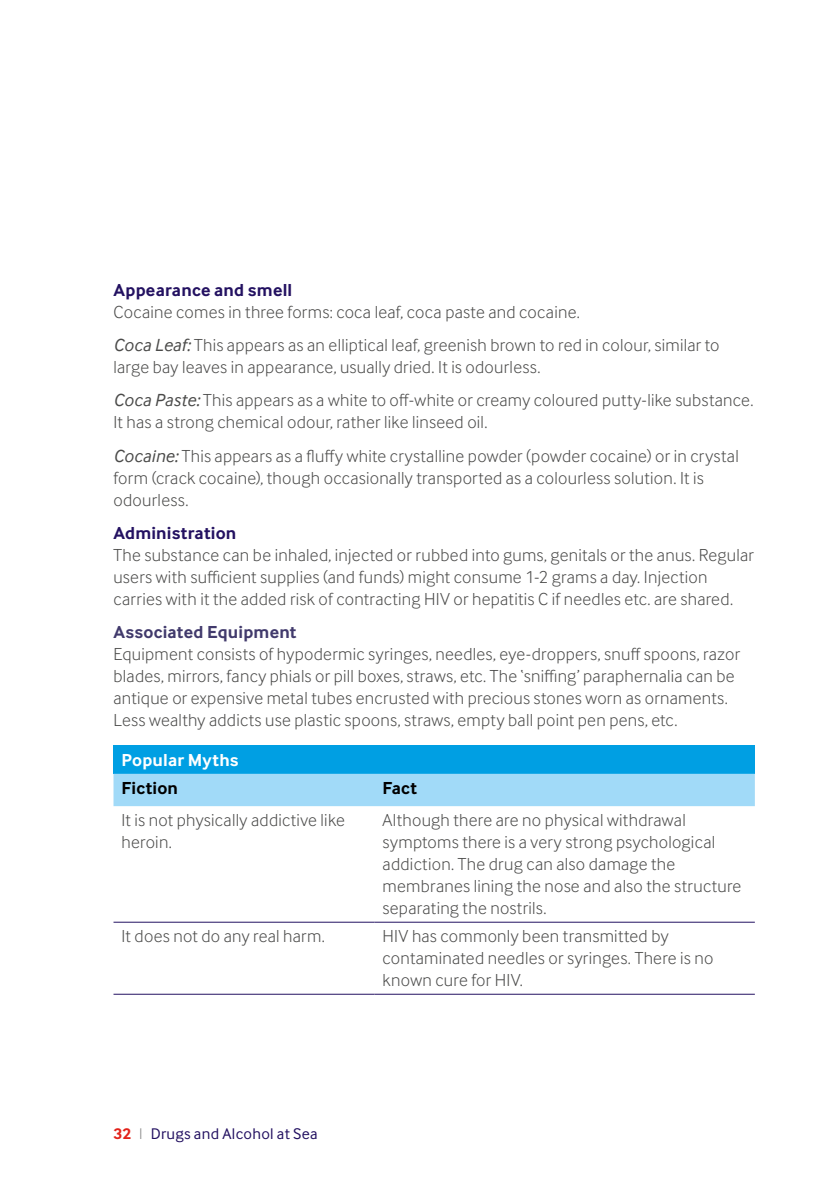
<style>
.page{position:relative;width:840px;height:1191px;background:#fff}
.page>*{position:absolute;margin:0;border:0;box-sizing:border-box;transform-origin:0 0}
.t1{font:300 18px/22px "Inter Face";letter-spacing:.015em;color:#4a4a49}
.t2{font:700 18px "Inter Face";letter-spacing:.01em;color:#231161}
.t3{font:700 18px "Inter Face";letter-spacing:.01em;color:#413a6c}
.t4{font:700 18px "Inter Face";letter-spacing:.01em;color:#fff}
.t5{font:700 18px "Inter Face";letter-spacing:.01em;color:#000}
.t6{font:16px "Inter Face";letter-spacing:.02em;color:#231161}
.s1{font-weight:400;font-style:italic}
.s2{font-weight:700;color:#e2231b}
.s3{font-weight:300;color:#878787}
</style>
<div class="page">
<div style="left:113px;top:746px;width:641px;height:28px;background:#009fe3"></div>
<div style="left:113px;top:774px;width:641px;height:32px;background:#a1daf8"></div>
<hr style="left:113px;top:921px;width:261px;height:1px;background:#231161">
<hr style="left:374px;top:921px;width:380px;height:1px;background:#231161">
<hr style="left:113px;top:993px;width:261px;height:1px;background:#231161">
<hr style="left:374px;top:993px;width:380px;height:1px;background:#231161">
<p class="t2" style="left:113px;top:279px;width:180px">Appearance and smell</p>
<p class="t1" style="left:113px;top:295px;width:607px;line-height:33.4px">Cocaine comes in three forms: coca leaf, coca paste and cocaine.<br><span class="s1">Coca Leaf:</span> This appears as an elliptical leaf, greenish brown to red in colour, similar to</p>
<p class="t1" style="left:113px;top:350px;width:641px;line-height:33.4px">large bay leaves in appearance, usually dried. It is odourless.<br><span class="s1">Coca Paste:</span> This appears as a white to off-white or creamy coloured putty-like substance.</p>
<p class="t1" style="left:113px;top:405px;width:626px;line-height:33.4px">It has a strong chemical odour, rather like linseed oil.<br><span class="s1">Cocaine:</span> This appears as a fluffy white crystalline powder (powder cocaine) or in crystal</p>
<p class="t1" style="left:113px;top:466px;width:591px">form (crack cocaine), though occasionally transported as a colourless solution. It is odourless.</p>
<p class="t2" style="left:113px;top:522px;width:124px">Administration</p>
<p class="t1" style="left:113px;top:544px;width:641px">The substance can be inhaled, injected or rubbed into gums, genitals or the anus. Regular users with sufficient supplies (and funds) might consume 1-2 grams a day. Injection carries with it the added risk of contracting HIV or hepatitis C if needles etc. are shared.</p>
<p class="t3" style="left:113px;top:622px;width:184px">Associated Equipment</p>
<p class="t1" style="left:113px;top:643px;width:627px">Equipment consists of hypodermic syringes, needles, eye-droppers, snuff spoons, razor blades, mirrors, fancy phials or pill boxes, straws, etc. The ‘sniffing’ paraphernalia can be antique or expensive metal tubes encrusted with precious stones worn as ornaments.<br>Less wealthy addicts use plastic spoons, straws, empty ball point pen pens, etc.</p>
<p class="t4" style="left:121px;top:749px;width:118px">Popular Myths</p>
<p class="t5" style="left:121px;top:777px;width:58px">Fiction</p>
<p class="t5" style="left:382px;top:777px;width:36px">Fact</p>
<p class="t1" style="left:121px;top:809px;width:225px">It is not physically addictive like heroin.</p>
<p class="t1" style="left:382px;top:809px;width:360px">Although there are no physical withdrawal symptoms there is a very strong psychological addiction. The drug can also damage the membranes lining the nose and also the structure separating the nostrils.</p>
<p class="t1" style="left:121px;top:925px;width:205px">It does not do any real harm.</p>
<p class="t1" style="left:382px;top:925px;width:332px">HIV has commonly been transmitted by contaminated needles or syringes. There is no known cure for HIV.</p>
<p class="t6" style="left:113px;top:1124px;width:206px"><span class="s2">32</span> <span class="s3">I</span> Drugs and Alcohol at Sea</p>
</div>
